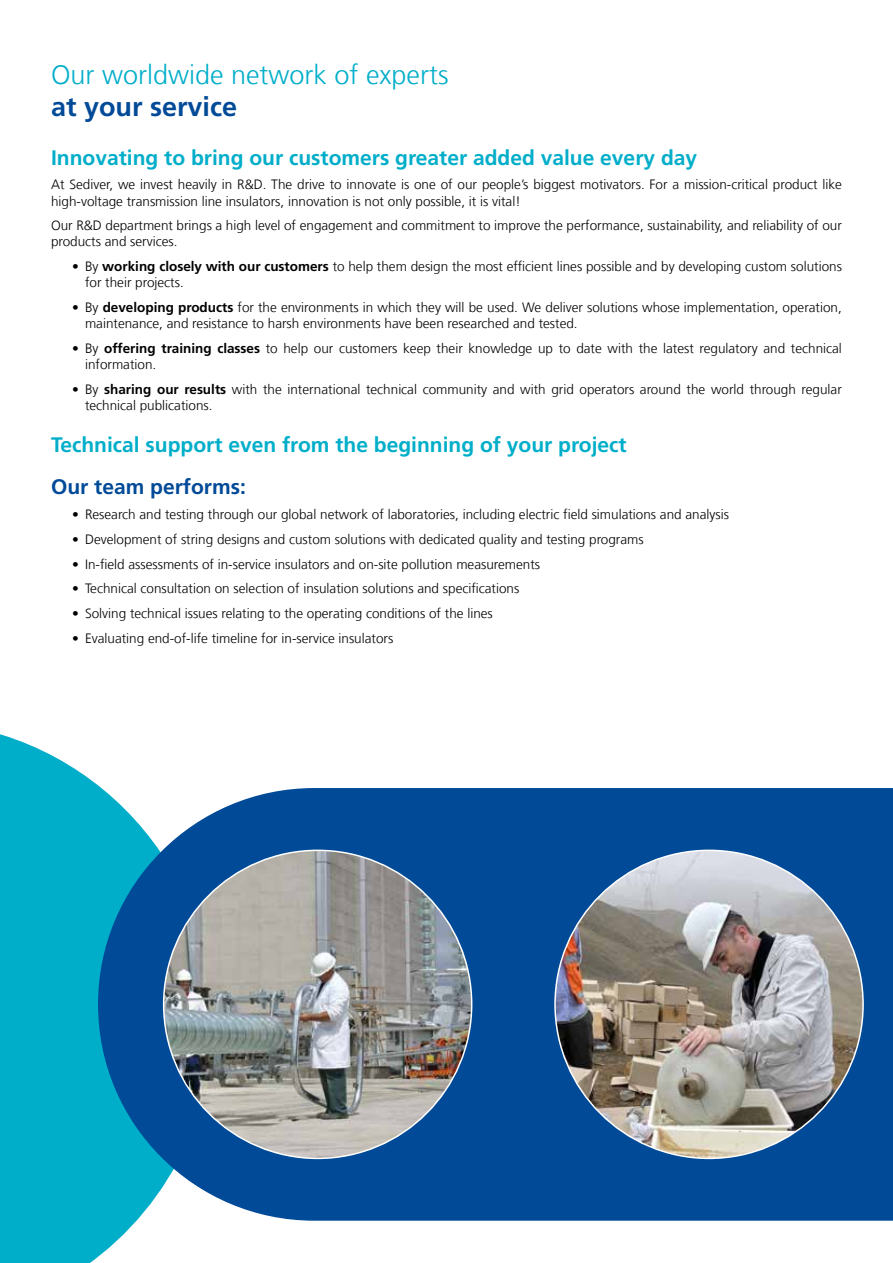
<style>
.page{position:relative;width:893px;height:1263px;background:#fff}
.page>*{position:absolute;margin:0;border:0;box-sizing:border-box;transform-origin:0 0}
.t1{font:300 27px "Frutiger LT Com";color:#00aeca}
.t2{font:700 27px "Frutiger LT Com";color:#004a98}
.t3{font:700 21px "Frutiger LT Com";color:#00aeca}
.t4{font:700 21px "Frutiger LT Com";color:#004a98}
.t5{font:300 13.5px/16.2px "Frutiger LT Com";color:#000}
.s1{font-weight:700}
</style>
<div class="page">
<svg style="left:0;top:734px;width:136px;height:529px;background:#17b5ce"></svg>
<svg style="left:98px;top:788px;width:795px;height:433px;background:#0c59a0"></svg>
<img style="left:164px;top:850px;width:308px;height:308px;border-radius:154px">
<img style="left:555px;top:850px;width:308px;height:308px;border-radius:154px">
<h1 class="t1" style="left:51px;top:59px;width:399px">Our worldwide network of experts</h1>
<h1 class="t2" style="left:51px;top:91px;width:188px">at your service</h1>
<h2 class="t3" style="left:51px;top:145px;width:648px">Innovating to bring our customers greater added value every day</h2>
<p class="t5" style="left:51px;top:177px;width:792px">At Sediver, we invest heavily in R&amp;D. The drive to innovate is one of our people’s biggest motivators. For a mission-critical product like high-voltage transmission line insulators, innovation is not only possible, it is vital!</p>
<p class="t5" style="left:51px;top:218px;width:792px">Our R&amp;D department brings a high level of engagement and commitment to improve the performance, sustainability, and reliability of our products and services.</p>
<p class="t5" style="left:85px;top:258px;width:758px;text-indent:-13px">• By <span class="s1">working closely with our customers</span> to help them design the most efficient lines possible and by developing custom solutions for their projects.</p>
<p class="t5" style="left:85px;top:299px;width:758px;text-indent:-13px">• By <span class="s1">developing products</span> for the environments in which they will be used. We deliver solutions whose implementation, operation, maintenance, and resistance to harsh environments have been researched and tested.</p>
<p class="t5" style="left:85px;top:340px;width:758px;text-indent:-13px">• By <span class="s1">offering training classes</span> to help our customers keep their knowledge up to date with the latest regulatory and technical information.</p>
<p class="t5" style="left:85px;top:381px;width:758px;text-indent:-13px">• By <span class="s1">sharing our results</span> with the international technical community and with grid operators around the world through regular technical publications.</p>
<h2 class="t3" style="left:51px;top:433px;width:577px">Technical support even from the beginning of your project</h2>
<h2 class="t4" style="left:51px;top:475px;width:196px">Our team performs:</h2>
<p class="t5" style="left:72px;top:506px;width:658px">• Research and testing through our global network of laboratories, including electric field simulations and analysis</p>
<p class="t5" style="left:72px;top:531px;width:573px">• Development of string designs and custom solutions with dedicated quality and testing programs</p>
<p class="t5" style="left:72px;top:556px;width:469px">• In-field assessments of in-service insulators and on-site pollution measurements</p>
<p class="t5" style="left:72px;top:581px;width:449px">• Technical consultation on selection of insulation solutions and specifications</p>
<p class="t5" style="left:72px;top:605px;width:422px">• Solving technical issues relating to the operating conditions of the lines</p>
<p class="t5" style="left:72px;top:630px;width:322px">• Evaluating end-of-life timeline for in-service insulators</p>
</div>
